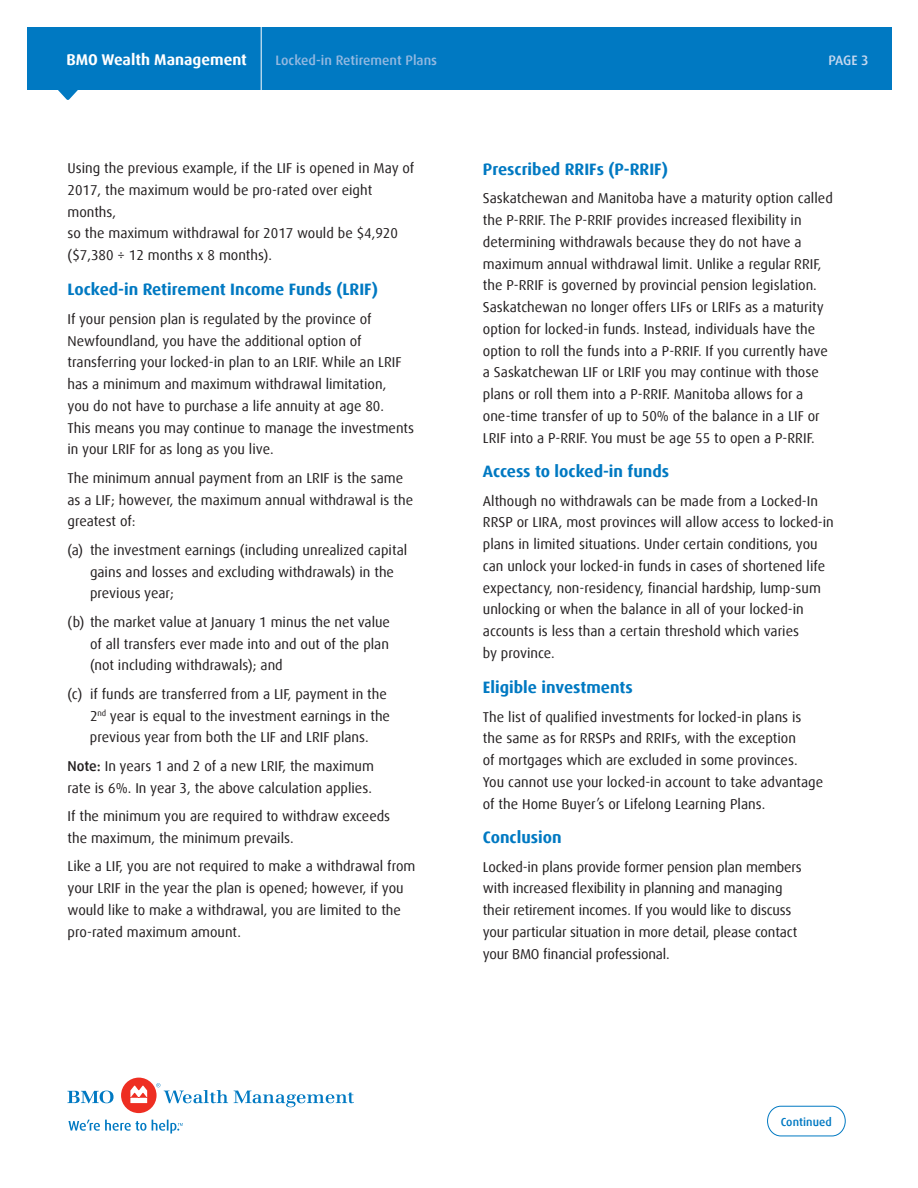
<style>
.page{position:relative;width:918px;height:1188px;background:#fff}
.page>*{position:absolute;margin:0;border:0;box-sizing:border-box;transform-origin:0 0}
.t1{font:700 16.5px "Dax Offc Pro";color:#0079c2}
.t2{font:700 15.6px "Dax Offc Pro";color:#fff}
.t3{font:14.25px/21.8px "Dax Offc Pro";color:#231f20}
.t4{font:500 13.65px "Dax Offc Pro";color:#94b9e1}
.t5{font:500 13.65px "Dax Offc Pro";color:#c6d8ef}
.t6{font:500 11.55px "Dax Offc Pro";letter-spacing:.01em;color:#0079c2}
.s1{font-weight:500}
</style>
<div class="page">
<div style="left:27px;top:28px;width:865px;height:62px;background:#0079c2"></div>
<svg style="left:58px;top:90px;width:20px;height:10px"></svg>
<hr style="left:261px;top:13px;width:1px;height:81px;background:#fff">
<svg style="left:67px;top:1091px;width:47px;height:12px"></svg>
<div style="left:121px;top:1078px;width:36px;height:35px;background:#ee2e22;border-radius:50%"></div>
<svg style="left:234px;top:1091px;width:120px;height:16px"></svg>
<svg style="left:130px;top:1086px;width:17px;height:17px"></svg>
<svg style="left:156px;top:1083px;width:72px;height:20px"></svg>
<svg style="left:68px;top:1120px;width:78px;height:11px"></svg>
<svg style="left:152px;top:1120px;width:31px;height:14px"></svg>
<svg style="left:767px;top:1106px;width:79px;height:30px"></svg>
<p class="t2" style="left:66px;top:50px;width:182px">BMO Wealth Management</p>
<p class="t4" style="left:276px;top:52px;width:163px">Locked-in Retirement Plans</p>
<p class="t5" style="left:828px;top:52px;width:42px">PAGE 3</p>
<p class="t3" style="left:68px;top:157px;width:348px">Using the previous example, if the LIF is opened in May of<br>2017, the maximum would be pro-rated over eight months,</p>
<p class="t3" style="left:68px;top:223px;width:332px">so the maximum withdrawal for 2017 would be $4,920 ($7,380 ÷ 12 months x 8 months).</p>
<h1 class="t1" style="left:68px;top:279px;width:312px">Locked-in Retirement Income Funds (LRIF)</h1>
<p class="t3" style="left:68px;top:308px;width:348px">If your pension plan is regulated by the province of Newfoundland, you have the additional option of transferring your locked-in plan to an LRIF. While an LRIF has a minimum and maximum withdrawal limitation,<br>you do not have to purchase a life annuity at age 80.<br>This means you may continue to manage the investments in your LRIF for as long as you live.</p>
<p class="t3" style="left:68px;top:467px;width:347px">The minimum annual payment from an LRIF is the same as a LIF; however, the maximum annual withdrawal is the greatest of:</p>
<p class="t3" style="left:90px;top:539px;width:319px;text-indent:-23px">(a) the investment earnings (including unrealized capital gains and losses and excluding withdrawals) in the previous year;</p>
<p class="t3" style="left:90px;top:611px;width:302px;text-align:justify;text-indent:-23px">(b) the market value at January 1 minus the net value of all transfers ever made into and out of the plan (not including withdrawals); and</p>
<p class="t3" style="left:90px;top:683px;width:302px;text-indent:-22px">(c) if funds are transferred from a LIF, payment in the<br>2<sup>nd</sup> year is equal to the investment earnings in the previous year from both the LIF and LRIF plans.</p>
<p class="t3" style="left:67px;top:755px;width:308px"><span class="s1">Note:</span> In years 1 and 2 of a new LRIF, the maximum rate is 6%. In year 3, the above calculation applies.</p>
<p class="t3" style="left:67px;top:805px;width:324px">If the minimum you are required to withdraw exceeds the maximum, the minimum prevails.</p>
<p class="t3" style="left:67px;top:856px;width:350px">Like a LIF, you are not required to make a withdrawal from your LRIF in the year the plan is opened; however, if you would like to make a withdrawal, you are limited to the pro-rated maximum amount.</p>
<h1 class="t1" style="left:483px;top:159px;width:187px">Prescribed RRIFs (P-RRIF)</h1>
<p class="t3" style="left:483px;top:188px;width:351px">Saskatchewan and Manitoba have a maturity option called the P-RRIF. The P-RRIF provides increased flexibility in determining withdrawals because they do not have a maximum annual withdrawal limit. Unlike a regular RRIF, the P-RRIF is governed by provincial pension legislation.<br>Saskatchewan no longer offers LIFs or LRIFs as a maturity option for locked-in funds. Instead, individuals have the option to roll the funds into a P-RRIF. If you currently have a Saskatchewan LIF or LRIF you may continue with those plans or roll them into a P-RRIF. Manitoba allows for a one-time transfer of up to 50% of the balance in a LIF or LRIF into a P-RRIF. You must be age 55 to open a P-RRIF.</p>
<h1 class="t1" style="left:483px;top:461px;width:188px">Access to locked-in funds</h1>
<p class="t3" style="left:483px;top:490px;width:352px">Although no withdrawals can be made from a Locked-In RRSP or LIRA, most provinces will allow access to locked-in plans in limited situations. Under certain conditions, you can unlock your locked-in funds in cases of shortened life expectancy, non-residency, financial hardship, lump-sum unlocking or when the balance in all of your locked-in accounts is less than a certain threshold which varies<br>by province.</p>
<h1 class="t1" style="left:483px;top:677px;width:152px">Eligible investments</h1>
<p class="t3" style="left:483px;top:706px;width:342px">The list of qualified investments for locked-in plans is the same as for RRSPs and RRIFs, with the exception<br>of mortgages which are excluded in some provinces.<br>You cannot use your locked-in account to take advantage of the Home Buyer’s or Lifelong Learning Plans.</p>
<h1 class="t1" style="left:483px;top:827px;width:80px">Conclusion</h1>
<p class="t3" style="left:483px;top:856px;width:321px">Locked-in plans provide former pension plan members with increased flexibility in planning and managing their retirement incomes. If you would like to discuss your particular situation in more detail, please contact your BMO financial professional.</p>
<p class="t6" style="left:781px;top:1114px;width:53px">Continued</p>
</div>
